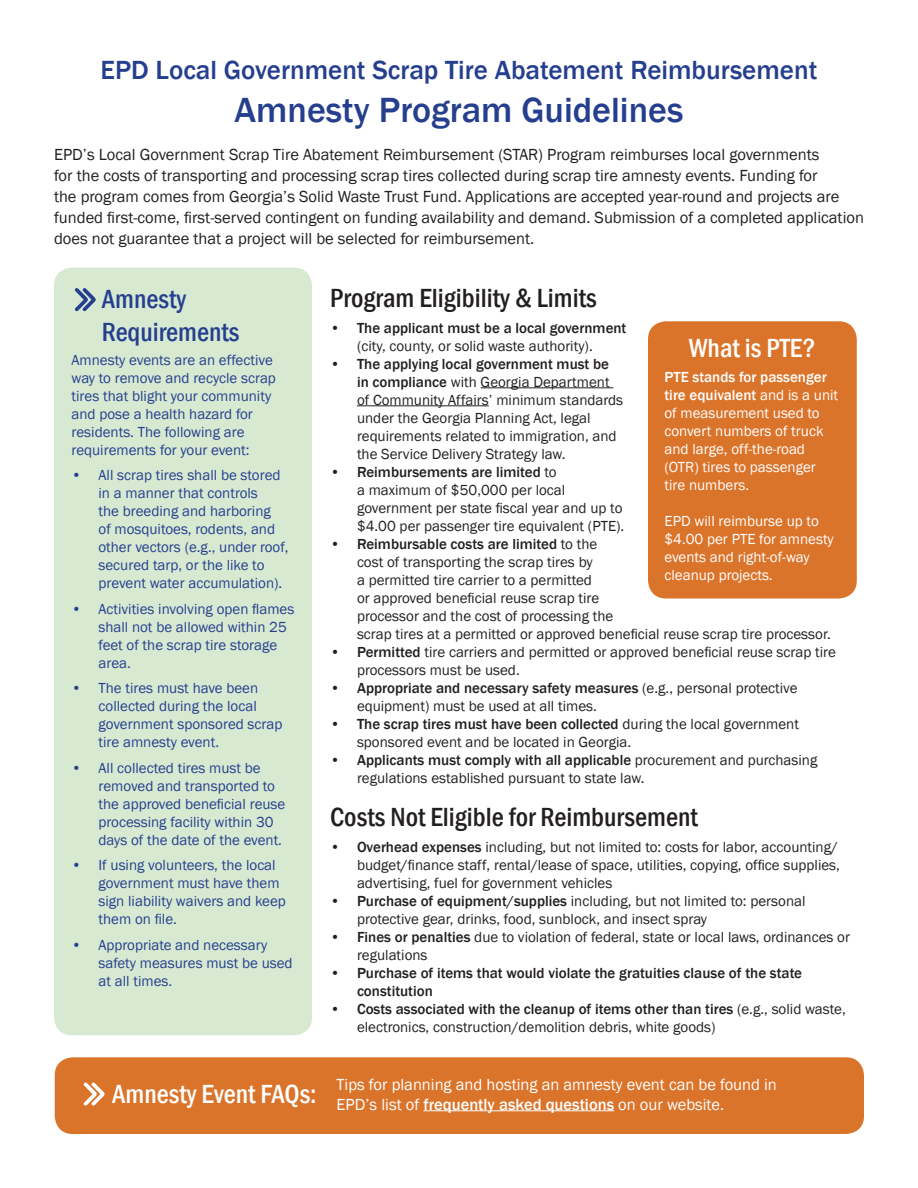
<style>
.page{position:relative;width:918px;height:1188px;background:#fff}
.page>*{position:absolute;margin:0;border:0;box-sizing:border-box;transform-origin:0 0}
.t1{font:54px "KG Arrows";color:#253f8e}
.t2{font:500 36px "Franklin Gothic";color:#253f8e}
.t3{font:500 condensed 27px "Franklin Gothic";color:#231f20}
.t4{font:500 27px "Franklin Gothic";color:#253f8e}
.t5{font:500 condensed 27px "Franklin Gothic";color:#fff}
.t6{font:500 condensed 27px/32.4px "Franklin Gothic";color:#253f8e}
.t7{font:16.5px/21px "Franklin Gothic";color:#231f20}
.t8{font:16.5px/19.8px "Franklin Gothic";color:#fff}
.t9{font:15px/18px "Franklin Gothic";color:#231f20}
.t10{font:15px/18px "Franklin Gothic";color:#253f8e}
.t11{font:15px/18px "Franklin Gothic";color:#fff}
.t12{font:500 15px/18px "Franklin Gothic";color:#231f20}
.s1{font-weight:500}
.s2{font-family:"KG Arrows";font-weight:400;font-stretch:normal;font-size:54px}
</style>
<div class="page">
<div style="left:54px;top:268px;width:258px;height:767px;background:#d8e9d2;border-radius:18px"></div>
<hr style="left:481px;top:387px;width:132px;height:1px;background:#231f20">
<hr style="left:357px;top:405px;width:132px;height:1px;background:#231f20">
<div style="left:648px;top:321px;width:209px;height:278px;background:#db742b;border-radius:18px"></div>
<div style="left:55px;top:1057px;width:809px;height:77px;background:#db742b;border-radius:18px"></div>
<hr style="left:424px;top:1110px;width:190px;height:1px;background:#fff">
<h3 class="t4" style="left:101px;top:54px;width:718px">EPD Local Government Scrap Tire Abatement Reimbursement</h3>
<h2 class="t2" style="left:235px;top:88px;width:450px">Amnesty Program Guidelines</h2>
<p class="t7" style="left:54px;top:144px;width:811px">EPD’s Local Government Scrap Tire Abatement Reimbursement (STAR) Program reimburses local governments<br>for the costs of transporting and processing scrap tires collected during scrap tire amnesty events. Funding for<br>the program comes from Georgia’s Solid Waste Trust Fund. Applications are accepted year-round and projects are funded first-come, first-served contingent on funding availability and demand. Submission of a completed application does not guarantee that a project will be selected for reimbursement.</p>
<h1 class="t1" style="left:72px;top:275px;width:27px">w</h1>
<h3 class="t6" style="left:102px;top:283px;width:139px">Amnesty<br>Requirements</h3>
<p class="t10" style="left:72px;top:351px;width:206px">Amnesty events are an effective way to remove and recycle scrap tires that blight your community and pose a health hazard for residents. The following are requirements for your event:</p>
<p class="t10" style="left:99px;top:466px;width:192px;text-indent:-27px">• All scrap tires shall be stored in a manner that controls<br>the breeding and harboring<br>of mosquitoes, rodents, and other vectors (e.g., under roof, secured tarp, or the like to prevent water accumulation).</p>
<p class="t10" style="left:99px;top:600px;width:197px;text-indent:-27px">• Activities involving open flames shall not be allowed within 25 feet of the scrap tire storage area.</p>
<p class="t10" style="left:99px;top:679px;width:185px;text-indent:-27px">• The tires must have been collected during the local government sponsored scrap tire amnesty event.</p>
<p class="t10" style="left:99px;top:759px;width:188px;text-indent:-27px">• All collected tires must be removed and transported to the approved beneficial reuse processing facility within 30 days of the date of the event.</p>
<p class="t10" style="left:99px;top:856px;width:189px;text-indent:-27px">• If using volunteers, the local government must have them sign liability waivers and keep them on file.</p>
<p class="t10" style="left:99px;top:936px;width:196px;text-indent:-27px">• Appropriate and necessary safety measures must be used at all times.</p>
<h3 class="t3" style="left:330px;top:281px;width:268px">Program Eligibility &amp; Limits</h3>
<p class="t12" style="left:330px;top:319px;width:298px">• The applicant must be a local government</p>
<p class="t9" style="left:357px;top:337px;width:237px">(city, county, or solid waste authority).</p>
<p class="t9" style="left:357px;top:355px;width:268px;text-indent:-27px"><span class="s1">• The applying local government must be in compliance</span> with Georgia Department of Community Affairs’ minimum standards under the Georgia Planning Act, legal requirements related to immigration, and the Service Delivery Strategy law.</p>
<p class="t9" style="left:357px;top:463px;width:269px;text-indent:-27px"><span class="s1">• Reimbursements are limited</span> to<br>a maximum of $50,000 per local government per state fiscal year and up to $4.00 per passenger tire equivalent (PTE).</p>
<p class="t9" style="left:357px;top:535px;width:475px;text-indent:-27px"><span class="s1">• Reimbursable costs are limited</span> to the<br>cost of transporting the scrap tires by<br>a permitted tire carrier to a permitted<br>or approved beneficial reuse scrap tire<br>processor and the cost of processing the<br>scrap tires at a permitted or approved beneficial reuse scrap tire processor.</p>
<p class="t9" style="left:357px;top:643px;width:481px;text-indent:-27px"><span class="s1">• Permitted</span> tire carriers and permitted or approved beneficial reuse scrap tire processors must be used.</p>
<p class="t9" style="left:357px;top:679px;width:442px;text-indent:-27px"><span class="s1">• Appropriate and necessary safety measures</span> (e.g., personal protective equipment) must be used at all times.</p>
<p class="t9" style="left:357px;top:715px;width:444px;text-indent:-27px"><span class="s1">• The scrap tires must have been collected</span> during the local government sponsored event and be located in Georgia.</p>
<p class="t9" style="left:357px;top:751px;width:462px;text-indent:-27px"><span class="s1">• Applicants must comply with all applicable</span> procurement and purchasing regulations established pursuant to state law.</p>
<h3 class="t3" style="left:330px;top:800px;width:369px">Costs Not Eligible for Reimbursement</h3>
<p class="t9" style="left:357px;top:838px;width:485px;text-indent:-27px"><span class="s1">• Overhead expenses</span> including, but not limited to: costs for labor, accounting/ budget/finance staff, rental/lease of space, utilities, copying, office supplies, advertising, fuel for government vehicles</p>
<p class="t9" style="left:357px;top:892px;width:450px;text-indent:-27px"><span class="s1">• Purchase of equipment/supplies</span> including, but not limited to: personal protective gear, drinks, food, sunblock, and insect spray</p>
<p class="t9" style="left:357px;top:928px;width:494px;text-indent:-27px"><span class="s1">• Fines or penalties</span> due to violation of federal, state or local laws, ordinances or regulations</p>
<p class="t12" style="left:357px;top:964px;width:447px;text-indent:-27px">• Purchase of items that would violate the gratuities clause of the state constitution</p>
<p class="t9" style="left:357px;top:1000px;width:490px;text-indent:-27px"><span class="s1">• Costs associated with the cleanup of items other than tires</span> (e.g., solid waste, electronics, construction/demolition debris, white goods)</p>
<h3 class="t5" style="left:689px;top:330px;width:128px">What is PTE?</h3>
<p class="t11" style="left:664px;top:369px;width:175px"><span class="s1">PTE stands for passenger tire equivalent</span> and is a unit of measurement used to convert numbers of truck and large, off-the-road (OTR) tires to passenger tire numbers.</p>
<p class="t11" style="left:664px;top:513px;width:171px">EPD will reimburse up to $4.00 per PTE for amnesty events and right-of-way cleanup projects.</p>
<h3 class="t5" style="left:80px;top:1076px;width:238px"><span class="s2">w</span> Amnesty Event FAQs:</h3>
<p class="t8" style="left:337px;top:1075px;width:442px">Tips for planning and hosting an amnesty event can be found in<br>EPD’s list of <span class="s1">frequently asked questions</span> on our website.</p>
</div>
